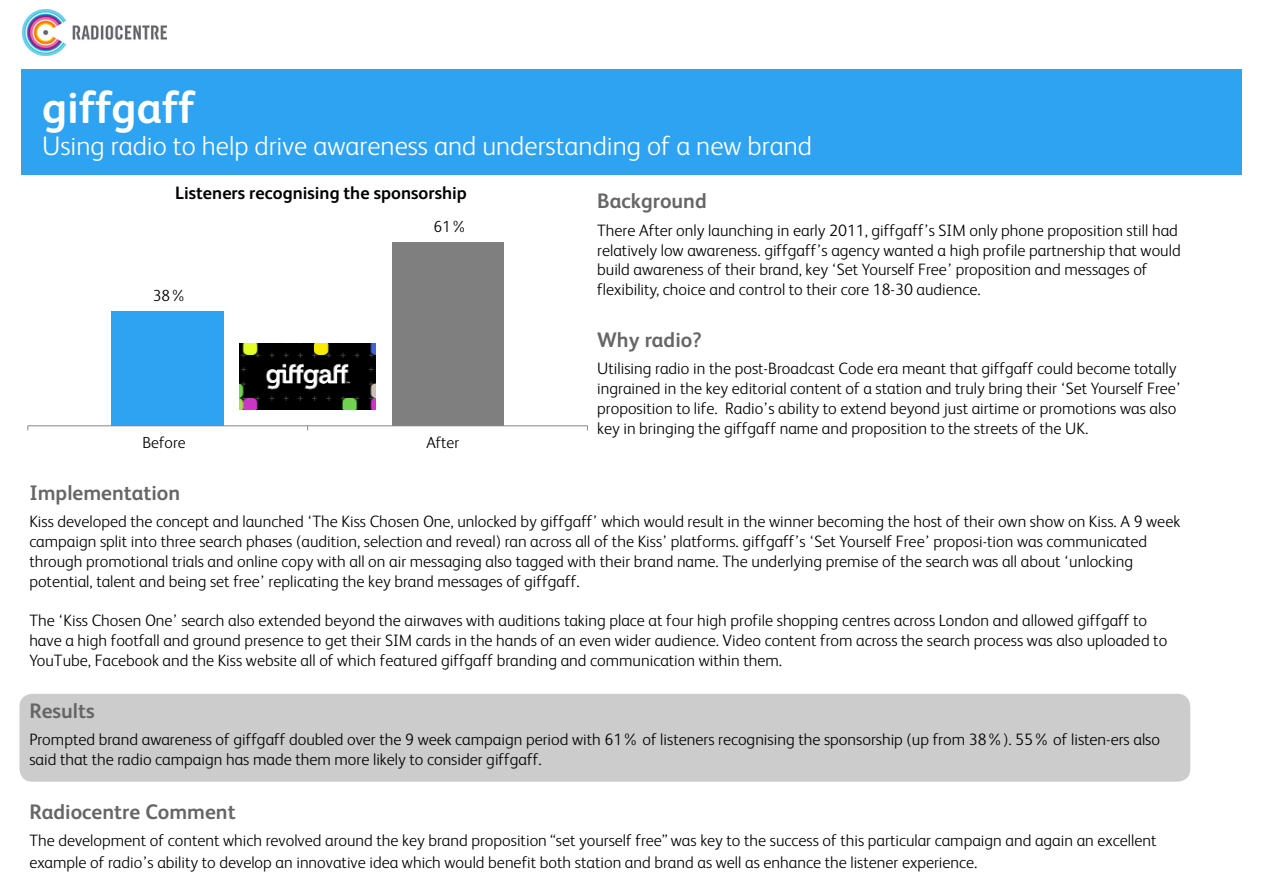
<style>
.page{position:relative;width:1263px;height:893px;background:#fff}
.page>*{position:absolute;margin:0;border:0;box-sizing:border-box;transform-origin:0 0}
.t1{font:700 45px "FS Albert";color:#fff}
.t2{font:300 27px "FS Albert";color:#fff}
.t3{font:700 21px "FS Albert";color:#666}
.t4{font:700 17.85px "FS Albert";color:#000}
.t5{font:300 16.5px/19.8px "FS Albert";color:#000}
.t6{font:300 16.05px "FS Albert";color:#000}
</style>
<div class="page">
<div style="left:19px;top:694px;width:1171px;height:88px;background:#ccc;border-radius:13px"></div>
<div style="left:21px;top:69px;width:1221px;height:105px;background:#2ea3f2"></div>
<img style="left:239px;top:344px;width:137px;height:66px">
<div style="left:392px;top:243px;width:112px;height:183px;background:#7f7f7f"></div>
<div style="left:112px;top:312px;width:112px;height:114px;background:#2ea3f2"></div>
<hr style="left:28px;top:425px;width:559px;height:1px;background:#868686">
<img style="left:22px;top:9px;width:144px;height:47px">
<p class="t1" style="left:42px;top:77px;width:154px">giffgaff</p>
<p class="t2" style="left:42px;top:128px;width:771px">Using radio to help drive awareness and understanding of a new brand</p>
<p class="t3" style="left:597px;top:187px;width:111px">Background</p>
<p class="t5" style="left:597px;top:219px;width:585px">There After only launching in early 2011, giffgaff’s SIM only phone proposition still had relatively low awareness. giffgaff’s agency wanted a high profile partnership that would build awareness of their brand, key ‘Set Yourself Free’ proposition and messages of flexibility, choice and control to their core 18-30 audience.</p>
<p class="t3" style="left:597px;top:325px;width:106px">Why radio?</p>
<p class="t5" style="left:597px;top:358px;width:585px">Utilising radio in the post-Broadcast Code era meant that giffgaff could become totally ingrained in the key editorial content of a station and truly bring their ‘Set Yourself Free’ proposition to life. Radio’s ability to extend beyond just airtime or promotions was also key in bringing the giffgaff name and proposition to the streets of the UK.</p>
<p class="t4" style="left:175px;top:181px;width:293px">Listeners recognising the sponsorship</p>
<p class="t6" style="left:433px;top:216px;width:35px">61%</p>
<p class="t6" style="left:153px;top:285px;width:35px">38%</p>
<p class="t6" style="left:142px;top:432px;width:45px">Before</p>
<p class="t6" style="left:426px;top:432px;width:34px">After</p>
<p class="t3" style="left:29px;top:478px;width:152px">Implementation</p>
<p class="t5" style="left:29px;top:511px;width:1152px">Kiss developed the concept and launched ‘The Kiss Chosen One, unlocked by giffgaff’ which would result in the winner becoming the host of their own show on Kiss. A 9 week campaign split into three search phases (audition, selection and reveal) ran across all of the Kiss’ platforms. giffgaff’s ‘Set Yourself Free’ proposi-tion was communicated through promotional trials and online copy with all on air messaging also tagged with their brand name. The underlying premise of the search was all about ‘unlocking potential, talent and being set free’ replicating the key brand messages of giffgaff.</p>
<p class="t5" style="left:29px;top:610px;width:1139px">The ‘Kiss Chosen One’ search also extended beyond the airwaves with auditions taking place at four high profile shopping centres across London and allowed giffgaff to have a high footfall and ground presence to get their SIM cards in the hands of an even wider audience. Video content from across the search process was also uploaded to<br>YouTube, Facebook and the Kiss website all of which featured giffgaff branding and communication within them.</p>
<p class="t3" style="left:29px;top:696px;width:67px">Results</p>
<p class="t5" style="left:29px;top:729px;width:1132px">Prompted brand awareness of giffgaff doubled over the 9 week campaign period with 61% of listeners recognising the sponsorship (up from 38%). 55% of listen-ers also said that the radio campaign has made them more likely to consider giffgaff.</p>
<p class="t3" style="left:29px;top:797px;width:208px">Radiocentre Comment</p>
<p class="t5" style="left:29px;top:829px;width:1128px;line-height:21.6px">The development of content which revolved around the key brand proposition “set yourself free” was key to the success of this particular campaign and again an excellent example of radio’s ability to develop an innovative idea which would benefit both station and brand as well as enhance the listener experience.</p>
</div>
